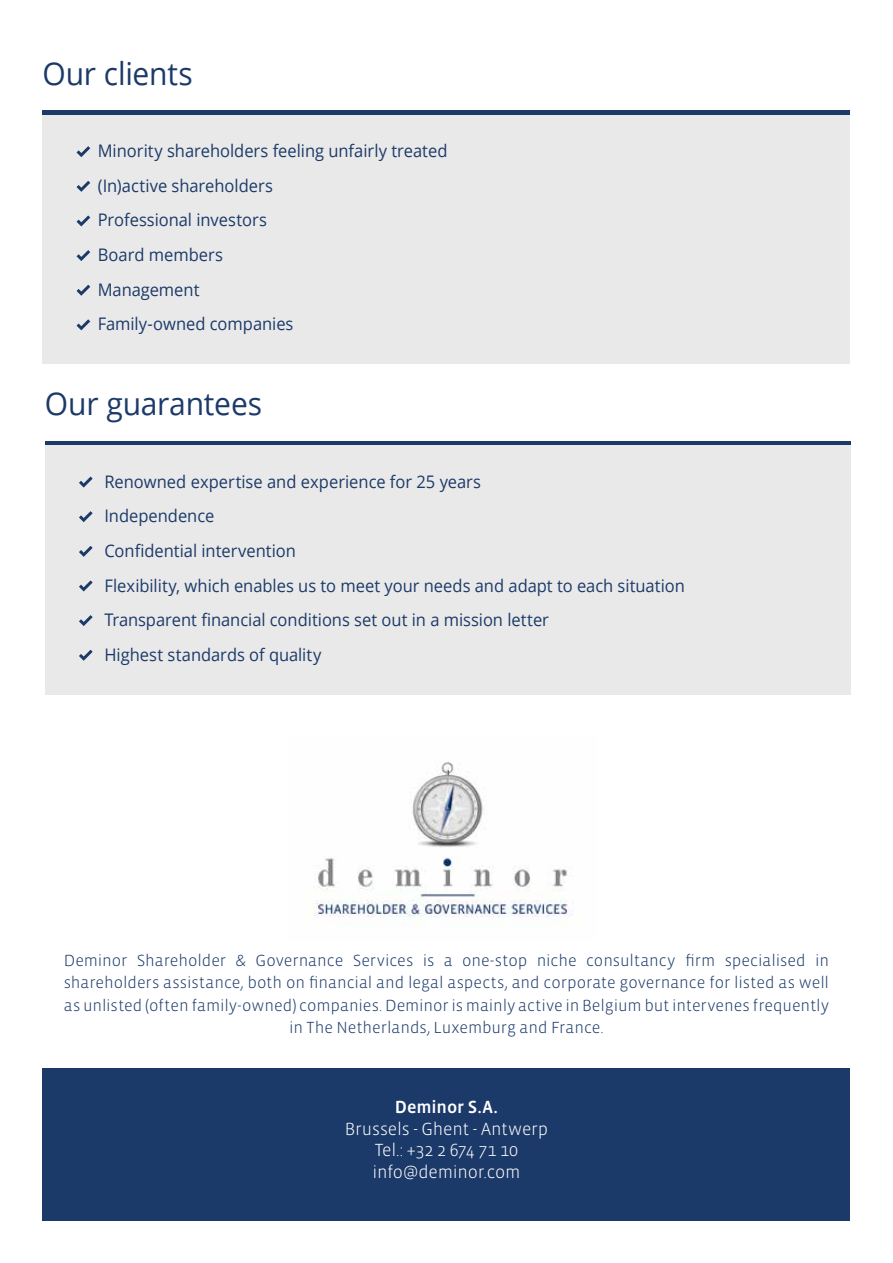
<style>
.page{position:relative;width:893px;height:1263px;background:#fff}
.page>*{position:absolute;margin:0;border:0;box-sizing:border-box;transform-origin:0 0}
.t1{font:31.5px "Open Sans";letter-spacing:-.005em;color:#1c3a69;scale:.95 1}
.t2{font:300 18px/21.6px "Vista Sans";letter-spacing:-.01em;color:#fff;text-align:center}
.t3{font:18px "Vista Sans Med";letter-spacing:-.005em;color:#fff}
.t4{font:17.4px/34.7px "Open Sans";color:#1c3a69;scale:.95 1}
.t5{font:300 16.5px/22.5px "Vista Sans";letter-spacing:-.005em;color:#1c3a69;text-align:center}
</style>
<div class="page">
<div style="left:43px;top:111px;width:807px;height:253px;background:#e9e9e9"></div>
<svg style="left:77px;top:146px;width:13px;height:11px"></svg>
<svg style="left:77px;top:181px;width:13px;height:11px"></svg>
<svg style="left:77px;top:215px;width:13px;height:11px"></svg>
<svg style="left:77px;top:250px;width:13px;height:11px"></svg>
<svg style="left:77px;top:285px;width:13px;height:11px"></svg>
<svg style="left:77px;top:319px;width:13px;height:11px"></svg>
<hr style="left:43px;top:111px;width:807px;height:4px;background:#1c3a69">
<div style="left:45px;top:441px;width:805px;height:254px;background:#e9e9e9"></div>
<svg style="left:79px;top:476px;width:14px;height:12px"></svg>
<svg style="left:79px;top:511px;width:14px;height:11px"></svg>
<svg style="left:79px;top:546px;width:14px;height:11px"></svg>
<svg style="left:79px;top:580px;width:14px;height:11px"></svg>
<svg style="left:79px;top:615px;width:14px;height:11px"></svg>
<svg style="left:79px;top:650px;width:14px;height:11px"></svg>
<hr style="left:45px;top:441px;width:805px;height:3px;background:#1c3a69">
<div style="left:43px;top:1068px;width:807px;height:152px;background:#1c3a69"></div>
<img style="left:314px;top:761px;width:259px;height:165px">
<h1 class="t1" style="left:43px;top:52px;width:160px">Our clients</h1>
<p class="t4" style="left:98px;top:133px;width:370px">Minority shareholders feeling unfairly treated (In)active shareholders<br>Professional investors<br>Board members<br>Management<br>Family-owned companies</p>
<h1 class="t1" style="left:45px;top:382px;width:230px">Our guarantees</h1>
<p class="t4" style="left:104px;top:463px;width:613px">Renowned expertise and experience for 25 years<br>Independence<br>Confidential intervention<br>Flexibility, which enables us to meet your needs and adapt to each situation Transparent financial conditions set out in a mission letter<br>Highest standards of quality</p>
<p class="t5" style="left:64px;top:949px;width:767px">Deminor Shareholder &amp; Governance Services is a one-stop niche consultancy firm specialised in shareholders assistance, both on financial and legal aspects, and corporate governance for listed as well as unlisted (often family-owned) companies. Deminor is mainly active in Belgium but intervenes frequently in The Netherlands, Luxemburg and France.</p>
<p class="t3" style="left:395px;top:1098px;width:105px">Deminor S.A.</p>
<p class="t2" style="left:345px;top:1118px;width:205px">Brussels - Ghent - Antwerp<br>Tel.: +32 2 674 71 10 info@deminor.com</p>
</div>
